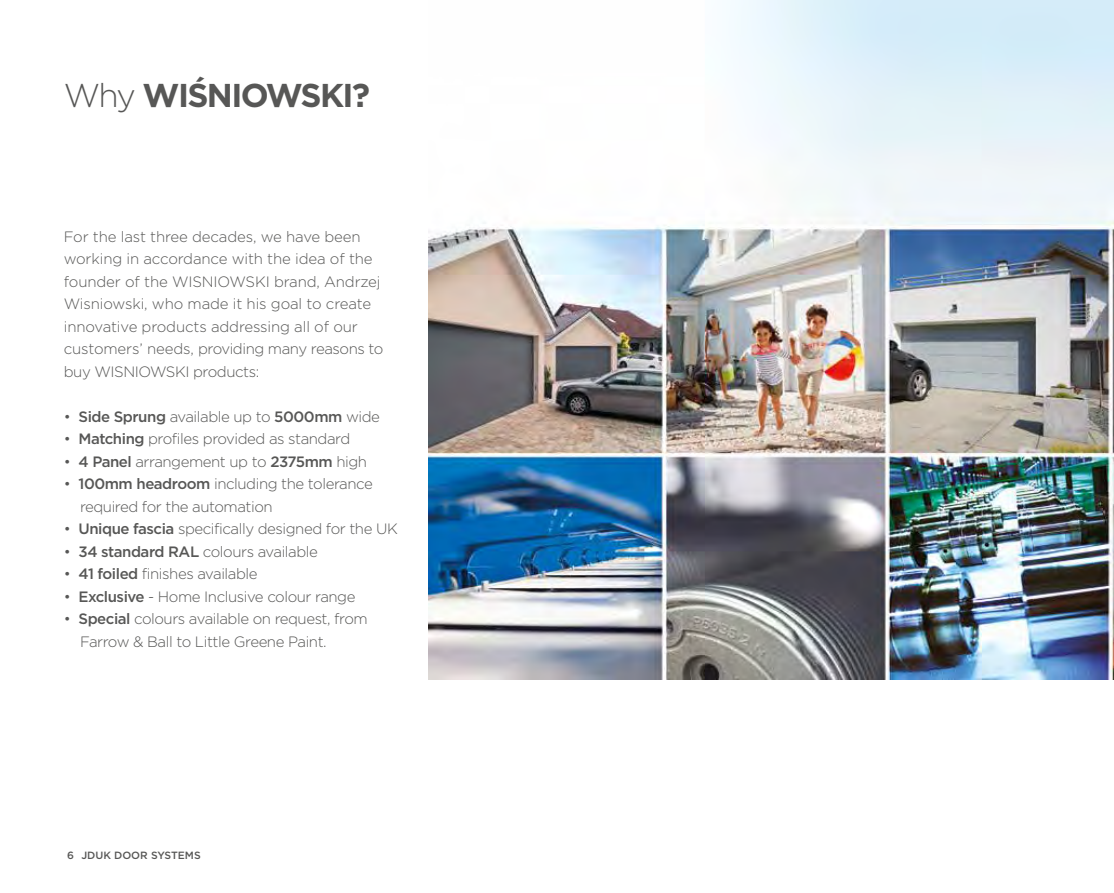
<style>
.page{position:relative;width:1114px;height:893px;background:#fff}
.page>*{position:absolute;margin:0;border:0;box-sizing:border-box;transform-origin:0 0}
.t1{font:700 33px "Gotham";letter-spacing:-.05em;color:#575756}
.t2{font:300 15px/22.5px "Gotham";letter-spacing:-.03em;color:#575756}
.t3{font:300 15px/22.5px "Gotham";letter-spacing:-.01em;color:#575756}
.t4{font:500 10.5px "Gotham";color:#575756}
.s1{font-weight:300}
.s2{font-weight:500}
</style>
<div class="page">
<img style="left:429px;top:0;width:684px;height:680px">
<h1 class="t1" style="left:64px;top:74px;width:308px"><span class="s1">Why</span> WIŚNIOWSKI?</h1>
<p class="t3" style="left:64px;top:225px;width:321px">For the last three decades, we have been working in accordance with the idea of the founder of the WISNIOWSKI brand, Andrzej Wisniowski, who made it his goal to create innovative products addressing all of our customers’ needs, providing many reasons to buy WISNIOWSKI products:</p>
<p class="t2" style="left:64px;top:405px;width:318px">• <span class="s2">Side Sprung</span> available up to <span class="s2">5000mm</span> wide</p>
<p class="t2" style="left:64px;top:427px;width:288px">• <span class="s2">Matching</span> profiles provided as standard</p>
<p class="t2" style="left:64px;top:450px;width:305px">• <span class="s2">4 Panel</span> arrangement up to <span class="s2">2375mm</span> high</p>
<p class="t2" style="left:80px;top:472px;width:294px;text-indent:-16px">• <span class="s2">100mm headroom</span> including the tolerance required for the automation</p>
<p class="t2" style="left:64px;top:517px;width:335px">• <span class="s2">Unique fascia</span> specifically designed for the UK</p>
<p class="t2" style="left:64px;top:540px;width:255px">• <span class="s2">34 standard RAL</span> colours available</p>
<p class="t2" style="left:64px;top:562px;width:195px">• <span class="s2">41 foiled</span> finishes available</p>
<p class="t2" style="left:64px;top:585px;width:293px">• <span class="s2">Exclusive</span> - Home Inclusive colour range</p>
<p class="t2" style="left:80px;top:607px;width:289px;text-indent:-16px">• <span class="s2">Special</span> colours available on request, from<br>Farrow &amp; Ball to Little Greene Paint.</p>
<p class="t4" style="left:67px;top:848px;width:135px">6 JDUK DOOR SYSTEMS</p>
</div>
